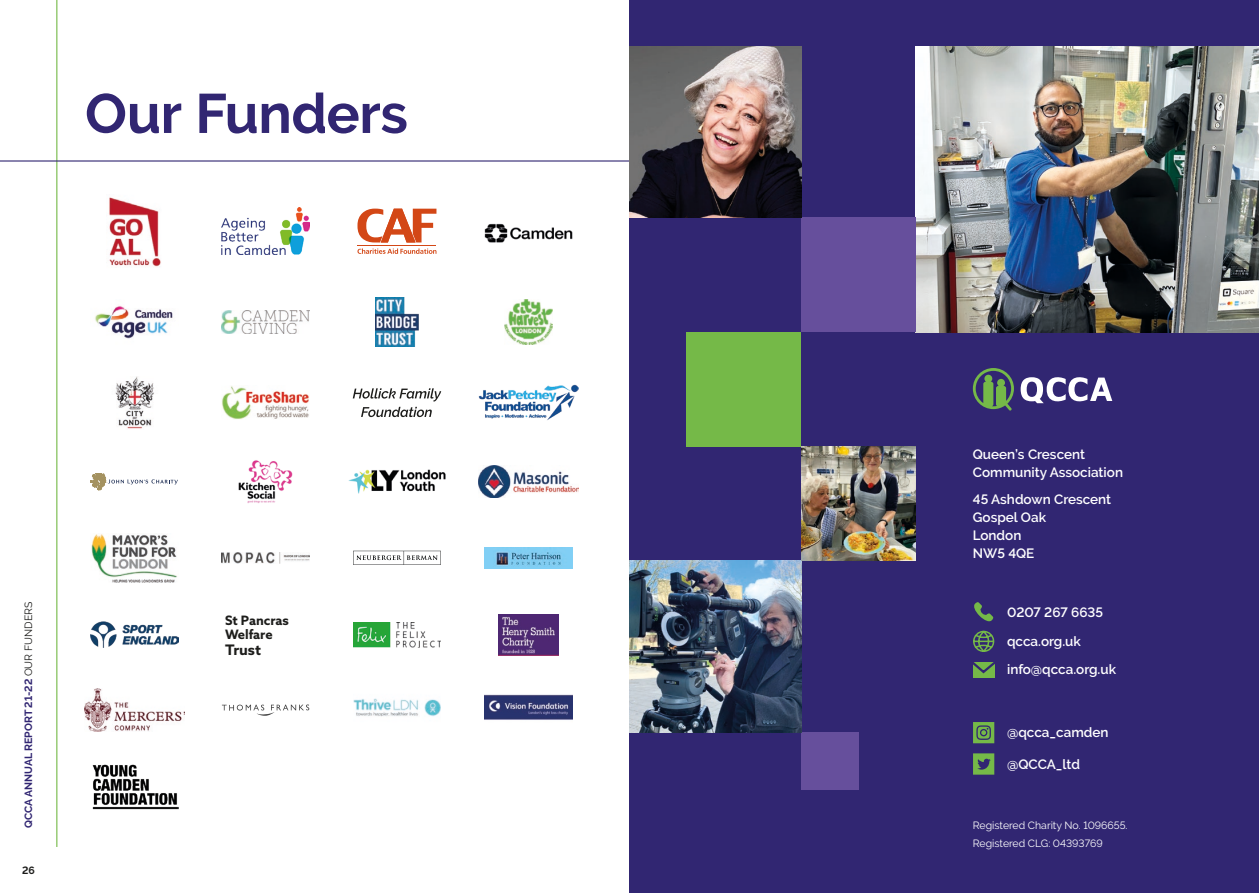
<style>
.page{position:relative;width:1259px;height:893px;background:#fff}
.page>*{position:absolute;margin:0;border:0;box-sizing:border-box;transform-origin:0 0}
.t1{font:700 55.35px "Raleway";letter-spacing:-.01em;color:#312672}
.t2{font:700 14.55px "Azo Sans";color:#1d1d1b}
.Body_Copy{font:600 13.5px/18px "Raleway";color:#fff}
.t3{font:700 13.05px/14.2px "Azo Sans";color:#1d1d1b}
.Body_Copy-2{font:10.5px/18px "Raleway";color:#fff}
.t4{font:700 10.5px "Raleway";color:#312672}
.t5{font:700 10.5px "Raleway";color:#1d1d1b}
.s1{font-weight:400;color:#1d1d1b}
</style>
<div class="page">
<div style="left:629px;top:0;width:630px;height:893px;background:#312672"></div>
<hr style="left:56px;top:0;width:1px;height:847px;background:#75b948">
<img style="left:91px;top:534px;width:86px;height:48px">
<img style="left:222px;top:553px;width:87px;height:10px">
<svg style="left:353px;top:551px;width:88px;height:14px"></svg>
<img style="left:484px;top:548px;width:88px;height:20px">
<img style="left:484px;top:223px;width:88px;height:20px">
<img style="left:222px;top:208px;width:87px;height:47px">
<img style="left:109px;top:197px;width:52px;height:70px">
<hr style="left:357px;top:245px;width:79px;height:1px;background:#d34716">
<svg style="left:357px;top:248px;width:79px;height:6px"></svg>
<svg style="left:357px;top:209px;width:79px;height:33px"></svg>
<img style="left:498px;top:614px;width:61px;height:41px">
<img style="left:90px;top:621px;width:88px;height:27px">
<img style="left:353px;top:622px;width:88px;height:25px">
<img style="left:92px;top:764px;width:86px;height:46px">
<img style="left:115px;top:376px;width:39px;height:53px">
<img style="left:222px;top:386px;width:87px;height:34px">
<svg style="left:353px;top:388px;width:88px;height:29px"></svg>
<img style="left:478px;top:385px;width:100px;height:35px">
<svg style="left:90px;top:473px;width:88px;height:17px"></svg>
<img style="left:238px;top:460px;width:55px;height:43px">
<img style="left:348px;top:469px;width:98px;height:25px">
<img style="left:478px;top:466px;width:100px;height:31px">
<img style="left:222px;top:311px;width:87px;height:23px">
<img style="left:504px;top:299px;width:48px;height:46px">
<img style="left:95px;top:305px;width:78px;height:34px">
<img style="left:375px;top:298px;width:44px;height:49px">
<svg style="left:222px;top:704px;width:87px;height:12px"></svg>
<img style="left:484px;top:694px;width:88px;height:26px">
<img style="left:84px;top:688px;width:100px;height:43px">
<img style="left:353px;top:698px;width:88px;height:19px">
<hr style="left:0;top:160px;width:1259px;height:2px;background:#312672">
<img style="left:915px;top:46px;width:344px;height:286px">
<div style="left:801px;top:218px;width:114px;height:114px;background:#664f9c"></div>
<div style="left:686px;top:332px;width:115px;height:114px;background:#75b948"></div>
<div style="left:801px;top:732px;width:57px;height:58px;background:#664f9c"></div>
<img style="left:629px;top:46px;width:172px;height:172px">
<img style="left:629px;top:561px;width:172px;height:171px">
<img style="left:801px;top:446px;width:114px;height:115px">
<svg style="left:973px;top:368px;width:41px;height:43px"></svg>
<svg style="left:1020px;top:377px;width:92px;height:26px"></svg>
<svg style="left:973px;top:630px;width:22px;height:22px"></svg>
<div style="left:973px;top:662px;width:21px;height:16px;background:#75b948"></div>
<svg style="left:973px;top:662px;width:22px;height:13px"></svg>
<svg style="left:974px;top:602px;width:19px;height:20px"></svg>
<svg style="left:973px;top:753px;width:21px;height:22px"></svg>
<svg style="left:973px;top:722px;width:21px;height:21px"></svg>
<h1 class="t1" style="left:85px;top:82px;width:324px">Our Funders</h1>
<h4 class="t4" style="left:22px;top:828px;width:228px;rotate:-90deg">QCCA ANNUAL REPORT 21-22 <span class="s1">OUR FUNDERS</span></h4>
<p class="t5" style="left:22px;top:864px;width:14px">26</p>
<p class="t3" style="left:225px;top:613px;width:65px">St Pancras<br>Welfare</p>
<p class="t2" style="left:225px;top:640px;width:38px">Trust</p>
<p class="Body_Copy" style="left:973px;top:445px;width:152px">Queen’s Crescent<br>Community Association</p>
<p class="Body_Copy" style="left:973px;top:490px;width:140px">45 Ashdown Crescent<br>Gospel Oak<br>London<br>NW5 4QE</p>
<p class="Body_Copy" style="left:1007px;top:603px;width:97px">0207 267 6635</p>
<p class="Body_Copy" style="left:1007px;top:632px;width:75px">qcca.org.uk</p>
<p class="Body_Copy" style="left:1007px;top:660px;width:111px">info@qcca.org.uk</p>
<p class="Body_Copy" style="left:1007px;top:724px;width:103px">@qcca_camden</p>
<p class="Body_Copy" style="left:1007px;top:755px;width:74px">@QCCA_ltd</p>
<p class="Body_Copy-2" style="left:973px;top:816px;width:156px">Registered Charity No. 1096655.<br>Registered CLG: 04393769</p>
</div>
